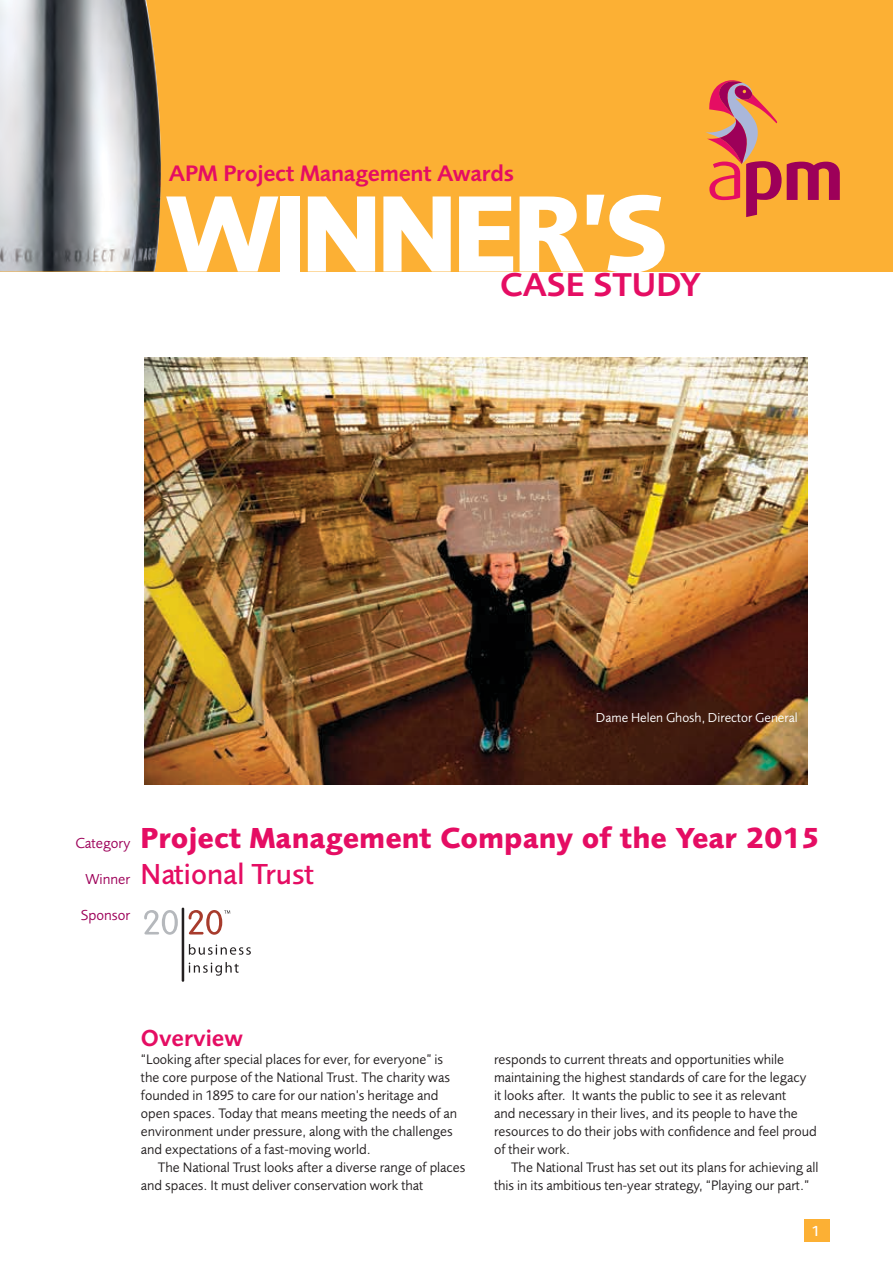
<style>
.page{position:relative;width:893px;height:1263px;background:#fff}
.page>*{position:absolute;margin:0;border:0;box-sizing:border-box;transform-origin:0 0}
.t1{font:700 112.5px "Foundry Sans";letter-spacing:-.06em;color:#fff}
.t2{font:600 34.2px "Foundry Sans";color:#e50d63}
.t3{font:700 30px "Foundry Sans";color:#e50d63}
.t4{font:500 30px "Foundry Sans";color:#e50d63}
.t5{font:600 24px "Foundry Sans";color:#e50d63}
.t6{font:600 23.25px "Foundry Sans";letter-spacing:-.01em;color:#e50d63}
.t7{font:15px "Foundry Sans";color:#9d0059}
.t8{font:500 15px "Foundry Sans";color:#fff}
.t9{font:14.25px/18px "Foundry Sans";color:#231f20}
.t10{font:13.5px "Foundry Sans";color:#fff}
</style>
<div class="page">
<div style="left:804px;top:1220px;width:25px;height:22px;background:#fcb034"></div>
<img style="left:144px;top:357px;width:664px;height:427px">
<div style="left:0;top:0;width:893px;height:272px;background:#fcb034"></div>
<img style="left:0;top:0;width:161px;height:272px">
<svg style="left:144px;top:910px;width:34px;height:25px"></svg>
<hr style="left:182px;top:907px;width:2px;height:75px;background:#231f20">
<svg style="left:189px;top:944px;width:62px;height:11px"></svg>
<svg style="left:189px;top:962px;width:50px;height:14px"></svg>
<svg style="left:189px;top:910px;width:41px;height:25px"></svg>
<svg style="left:706px;top:80px;width:134px;height:137px"></svg>
<h3 class="t6" style="left:169px;top:160px;width:347px">APM Project Management Awards</h3>
<h1 class="t1" style="left:166px;top:168px;width:504px">WINNER’S</h1>
<h2 class="t2" style="left:500px;top:265px;width:203px">CASE STUDY</h2>
<p class="t10" style="left:596px;top:709px;width:203px">Dame Helen Ghosh, Director General</p>
<p class="t7" style="left:75px;top:834px;width:57px">Category</p>
<p class="t7" style="left:85px;top:870px;width:46px">Winner</p>
<p class="t7" style="left:81px;top:906px;width:51px">Sponsor</p>
<h3 class="t3" style="left:141px;top:820px;width:681px">Project Management Company of the Year 2015</h3>
<h3 class="t4" style="left:141px;top:856px;width:175px">National Trust</h3>
<h3 class="t5" style="left:141px;top:1024px;width:104px">Overview</h3>
<p class="t9" style="left:141px;top:1050px;width:318px">“Looking after special places for ever, for everyone” is the core purpose of the National Trust. The charity was founded in 1895 to care for our nation’s heritage and open spaces. Today that means meeting the needs of an environment under pressure, along with the challenges and expectations of a fast-moving world.</p>
<p class="t9" style="left:141px;top:1158px;width:326px;text-indent:17px">The National Trust looks after a diverse range of places and spaces. It must deliver conservation work that</p>
<p class="t9" style="left:494px;top:1050px;width:324px">responds to current threats and opportunities while maintaining the highest standards of care for the legacy it looks after. It wants the public to see it as relevant<br>and necessary in their lives, and its people to have the resources to do their jobs with confidence and feel proud of their work.</p>
<p class="t9" style="left:494px;top:1158px;width:326px;text-indent:17px">The National Trust has set out its plans for achieving all this in its ambitious ten-year strategy, “Playing our part.”</p>
<p class="t8" style="left:812px;top:1222px;width:10px">1</p>
</div>
